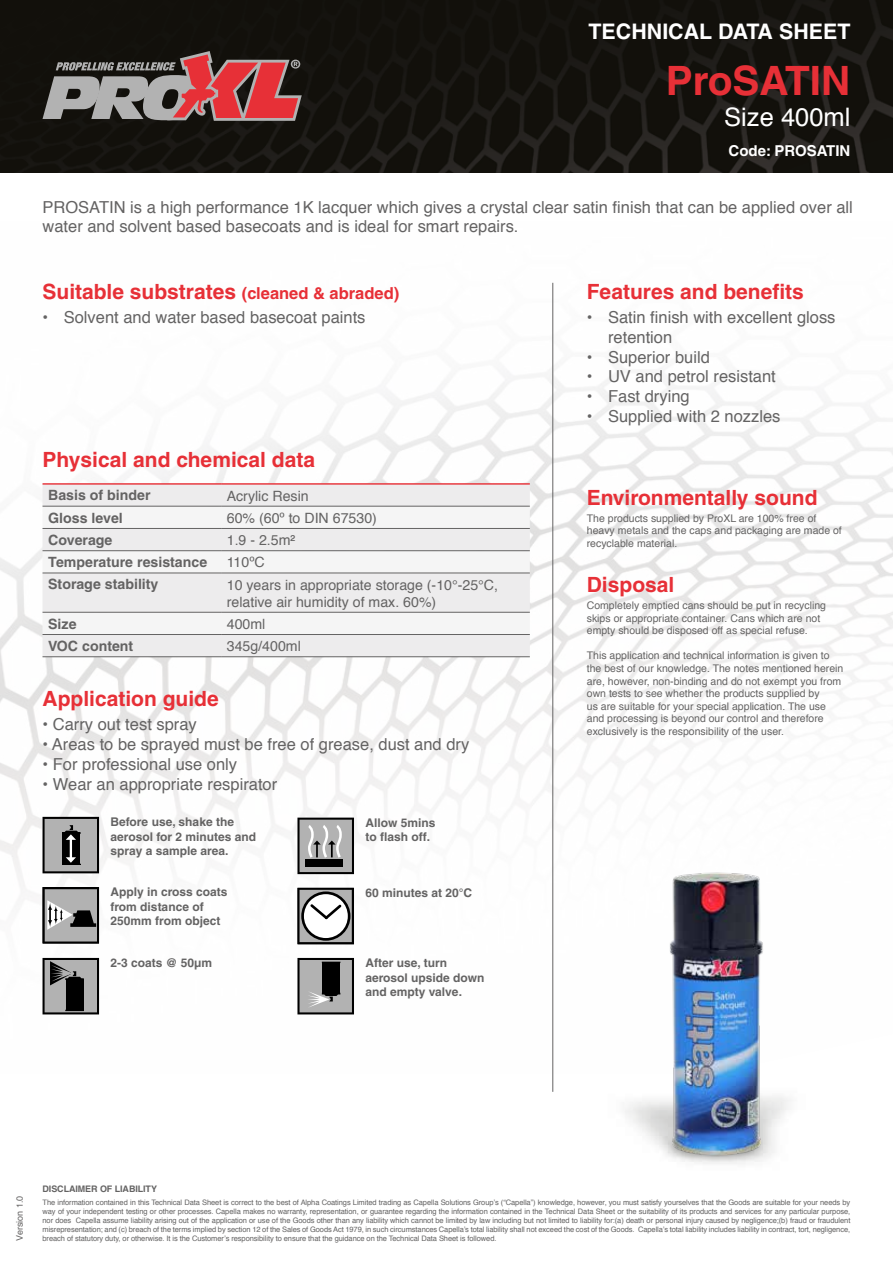
<style>
.page{position:relative;width:893px;height:1263px;background:#fff}
.page>*{position:absolute;margin:0;border:0;box-sizing:border-box;transform-origin:0 0}
.t1{font:700 40.5px "Helvetica";color:#e73037}
.t2{font:25.5px "Helvetica";color:#fff}
.t3{font:700 21.45px "Helvetica";color:#fff}
.t4{font:700 21px "Helvetica";color:#e73037}
.t5{font:16.5px/19.8px "Helvetica";color:#646363}
.t6{font:700 15px "Helvetica";color:#fff}
.t7{font:14.1px/17px "Helvetica";color:#646363}
.t8{font:700 14.1px "Helvetica";color:#646363}
.t9{font:700 12px/14.4px "Helvetica";color:#646363}
.t10{font:10.5px/12.6px "Helvetica";color:#646363}
.t11{font:700 9px "Helvetica";letter-spacing:-.01em;color:#646363}
.t12{font:9px "Helvetica";color:#646363}
.t13{font:7.5px/9px "Helvetica";letter-spacing:-.01em;color:#646363;text-align:justify}
.s1{font-size:16.5px}
</style>
<div class="page">
<img style="left:0;top:282px;width:893px;height:770px">
<img style="left:0;top:0;width:893px;height:172px">
<svg style="left:43px;top:51px;width:259px;height:70px;background:#825656"></svg>
<div style="left:43px;top:485px;width:487px;height:171px;background:#edeced"></div>
<div style="left:43px;top:507px;width:487px;height:127px;background:#efefef"></div>
<hr style="left:43px;top:483px;width:178px;height:2px;background:#e73037">
<hr style="left:221px;top:483px;width:309px;height:2px;background:#e73037">
<hr style="left:43px;top:506px;width:178px;height:1px;background:#646363">
<hr style="left:221px;top:506px;width:309px;height:1px;background:#646363">
<hr style="left:43px;top:528px;width:178px;height:1px;background:#646363">
<hr style="left:221px;top:528px;width:309px;height:1px;background:#646363">
<hr style="left:43px;top:550px;width:178px;height:1px;background:#646363">
<hr style="left:221px;top:550px;width:309px;height:1px;background:#646363">
<hr style="left:43px;top:573px;width:178px;height:1px;background:#646363">
<hr style="left:221px;top:573px;width:309px;height:1px;background:#646363">
<hr style="left:43px;top:612px;width:178px;height:1px;background:#646363">
<hr style="left:221px;top:612px;width:309px;height:1px;background:#646363">
<hr style="left:43px;top:634px;width:178px;height:1px;background:#646363">
<hr style="left:221px;top:634px;width:309px;height:1px;background:#646363">
<hr style="left:43px;top:656px;width:178px;height:1px;background:#646363">
<hr style="left:221px;top:656px;width:309px;height:1px;background:#646363">
<hr style="left:552px;top:283px;width:1px;height:809px;background:#646363">
<img style="left:552px;top:1052px;width:89px;height:77px">
<img style="left:641px;top:853px;width:151px;height:311px">
<svg style="left:43px;top:817px;width:56px;height:56px;background:#808080"></svg>
<svg style="left:297px;top:818px;width:57px;height:56px;background:#8c8c8c"></svg>
<svg style="left:43px;top:958px;width:56px;height:56px;background:#6d6d6d"></svg>
<svg style="left:297px;top:958px;width:57px;height:56px;background:#7a7a7a"></svg>
<svg style="left:43px;top:887px;width:56px;height:56px;background:#8b8b8b"></svg>
<svg style="left:297px;top:888px;width:57px;height:56px"></svg>
<h3 class="t3" style="left:588px;top:19px;width:263px">TECHNICAL DATA SHEET</h3>
<h1 class="t1" style="left:666px;top:56px;width:186px">ProSATIN</h1>
<h2 class="t2" style="left:724px;top:100px;width:128px">Size 400ml</h2>
<h3 class="t6" style="left:728px;top:142px;width:123px">Code: PROSATIN</h3>
<h3 class="t5" style="left:43px;top:198px;width:812px">PROSATIN is a high performance 1K lacquer which gives a crystal clear satin finish that can be applied over all water and solvent based basecoats and is ideal for smart repairs.</h3>
<h3 class="t4" style="left:43px;top:278px;width:358px">Suitable substrates <span class="s1">(cleaned &amp; abraded)</span></h3>
<h3 class="t5" style="left:43px;top:308px;width:325px">• Solvent and water based basecoat paints</h3>
<h3 class="t4" style="left:43px;top:446px;width:274px">Physical and chemical data</h3>
<h3 class="t8" style="left:48px;top:487px;width:104px">Basis of binder</h3>
<h3 class="t7" style="left:227px;top:488px;width:83px">Acrylic Resin</h3>
<h3 class="t8" style="left:48px;top:509px;width:76px">Gloss level</h3>
<h3 class="t7" style="left:227px;top:510px;width:152px">60% (60º to DIN 67530)</h3>
<h3 class="t8" style="left:48px;top:531px;width:66px">Coverage</h3>
<h3 class="t7" style="left:227px;top:532px;width:70px">1.9 - 2.5m²</h3>
<h3 class="t8" style="left:48px;top:553px;width:161px">Temperature resistance</h3>
<h3 class="t7" style="left:227px;top:555px;width:40px">110ºC</h3>
<h3 class="t8" style="left:48px;top:576px;width:112px">Storage stability</h3>
<h3 class="t7" style="left:227px;top:577px;width:273px">10 years in appropriate storage (-10°-25°C, relative air humidity of max. 60%)</h3>
<h3 class="t8" style="left:48px;top:615px;width:30px">Size</h3>
<h3 class="t7" style="left:227px;top:616px;width:40px">400ml</h3>
<h3 class="t8" style="left:48px;top:637px;width:87px">VOC content</h3>
<h3 class="t7" style="left:227px;top:638px;width:76px">345g/400ml</h3>
<h3 class="t4" style="left:43px;top:686px;width:178px">Application guide</h3>
<h3 class="t5" style="left:43px;top:716px;width:156px">• Carry out test spray</h3>
<h3 class="t5" style="left:43px;top:735px;width:428px">• Areas to be sprayed must be free of grease, dust and dry</h3>
<h3 class="t5" style="left:43px;top:755px;width:196px">• For professional use only</h3>
<h3 class="t5" style="left:43px;top:775px;width:236px">• Wear an appropriate respirator</h3>
<h3 class="t9" style="left:111px;top:814px;width:147px">Before use, shake the aerosol for 2 minutes and spray a sample area.</h3>
<h3 class="t9" style="left:365px;top:815px;width:71px">Allow 5mins to flash off.</h3>
<h3 class="t9" style="left:111px;top:885px;width:118px">Apply in cross coats from distance of<br>250mm from object</h3>
<h3 class="t9" style="left:365px;top:885px;width:108px">60 minutes at 20°C</h3>
<h3 class="t9" style="left:111px;top:955px;width:103px">2-3 coats @ 50μm</h3>
<h3 class="t9" style="left:365px;top:955px;width:120px">After use, turn aerosol upside down and empty valve.</h3>
<h3 class="t4" style="left:587px;top:279px;width:219px">Features and benefits</h3>
<h3 class="t5" style="left:608px;top:308px;width:229px;text-indent:-21px">• Satin finish with excellent gloss retention</h3>
<h3 class="t5" style="left:587px;top:348px;width:125px">• Superior build</h3>
<h3 class="t5" style="left:587px;top:368px;width:191px">• UV and petrol resistant</h3>
<h3 class="t5" style="left:587px;top:388px;width:104px">• Fast drying</h3>
<h3 class="t5" style="left:587px;top:407px;width:195px">• Supplied with 2 nozzles</h3>
<h3 class="t4" style="left:587px;top:485px;width:232px">Environmentally sound</h3>
<h3 class="t10" style="left:587px;top:512px;width:257px">The products supplied by ProXL are 100% free of heavy metals and the caps and packaging are made of recyclable material.</h3>
<h3 class="t4" style="left:587px;top:572px;width:89px">Disposal</h3>
<h3 class="t10" style="left:587px;top:600px;width:241px">Completely emptied cans should be put in recycling skips or appropriate container. Cans which are not empty should be disposed off as special refuse.</h3>
<p class="t10" style="left:587px;top:650px;width:258px">This application and technical information is given to the best of our knowledge. The notes mentioned herein are, however, non-binding and do not exempt you from own tests to see whether the products supplied by<br>us are suitable for your special application. The use and processing is beyond our control and therefore exclusively is the responsibility of the user.</p>
<p class="t12" style="left:13px;top:1241px;width:47px;rotate:-90deg">Version 1.0</p>
<p class="t11" style="left:43px;top:1183px;width:116px">DISCLAIMER OF LIABILITY</p>
<p class="t13" style="left:43px;top:1198px;width:809px">The information contained in this Technical Data Sheet is correct to the best of Alpha Coatings Limited trading as Capella Solutions Group’s (“Capella”) knowledge, however, you must satisfy yourselves that the Goods are suitable for your needs by way of your independent testing or other processes. Capella makes no warranty, representation, or guarantee regarding the information contained in the Technical Data Sheet or the suitability of its products and services for any particular purpose, nor does Capella assume liability arising out of the application or use of the Goods other than any liability which cannot be limited by law including but not limited to liability for:(a) death or personal injury caused by negligence;(b) fraud or fraudulent misrepresentation; and (c) breach of the terms implied by section 12 of the Sales of Goods Act 1979, in such circumstances Capella’s total liability shall not exceed the cost of the Goods. Capella’s total liability includes liability in contract, tort, negligence,</p>
<p class="t13" style="left:43px;top:1234px;width:455px">breach of statutory duty, or otherwise. It is the Customer’s responsibility to ensure that the guidance on the Technical Data Sheet is followed.</p>
</div>
